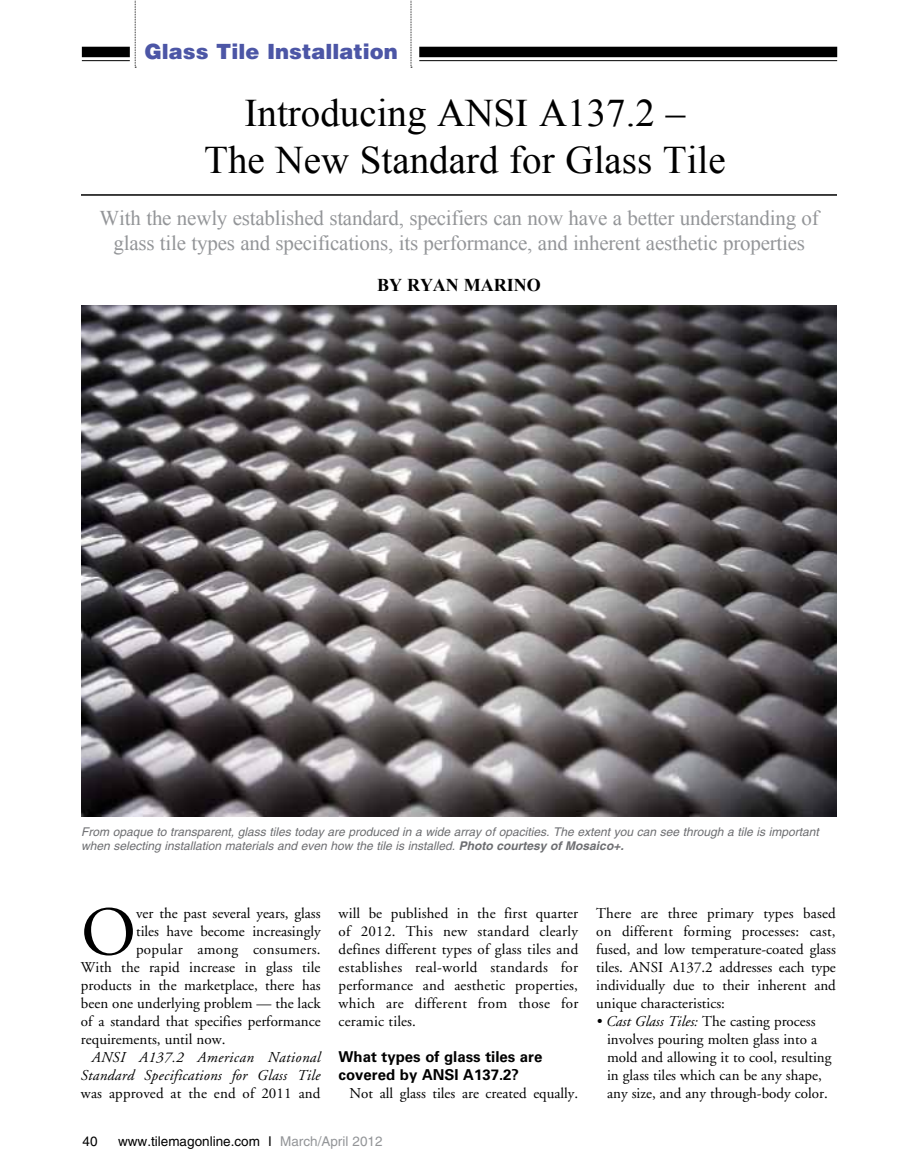
<style>
.page{position:relative;width:918px;height:1175px;background:#fff}
.page>*{position:absolute;margin:0;border:0;box-sizing:border-box;transform-origin:0 0}
.t1{font:69.3px "Adobe Garamond";color:#000}
.t2{font:39px/46.8px "Times New Roman";color:#000;text-align:center}
.t3{font:21px/25.2px "Times New Roman";letter-spacing:-.01em;color:#939598;text-align:center}
.t4{font:900 21px "Helvetica";color:#4c56a6}
.t5{font:700 18px "Times New Roman";color:#000}
.t6{font:15px/18px "Adobe Garamond";color:#000;text-align:justify}
.t7{font:italic 15px/18px "Adobe Garamond";letter-spacing:.02em;color:#000;text-align:right}
.t8{font:700 15px/18px "Univers";color:#000}
.t9{font:15px "Adobe Garamond";letter-spacing:.02em;color:#000}
.t10{font:13.5px "Helvetica";color:#000}
.t11{font:italic 12px/14.4px "Helvetica";color:#6d6e71}
.s1{font-weight:700}
.s2{color:#939598}
.s3{font-style:italic}
</style>
<div class="page">
<hr style="left:81px;top:194px;width:756px;height:2px;background:#000">
<img style="left:81px;top:305px;width:756px;height:511px">
<div style="left:82px;top:47px;width:48px;height:10px;background:#000"></div>
<svg style="left:135px;top:0;width:1px;height:68px"></svg>
<svg style="left:411px;top:0;width:1px;height:68px"></svg>
<div style="left:419px;top:47px;width:418px;height:10px;background:#000"></div>
<hr style="left:419px;top:60px;width:418px;height:1px;background:#000">
<hr style="left:82px;top:60px;width:48px;height:1px;background:#000">
<h3 class="t4" style="left:144px;top:37px;width:255px">Glass Tile Installation</h3>
<h2 class="t2" style="left:204px;top:89px;width:523px">Introducing ANSI A137.2 –<br>The New Standard for Glass Tile</h2>
<h3 class="t3" style="left:100px;top:205px;width:721px">With the newly established standard, specifiers can now have a better understanding of glass tile types and specifications, its performance, and inherent aesthetic properties</h3>
<p class="t5" style="left:377px;top:272px;width:165px">BY RYAN MARINO</p>
<p class="t11" style="left:81px;top:824px;width:739px">From opaque to transparent, glass tiles today are produced in a wide array of opacities. The extent you can see through a tile is important when selecting installation materials and even how the tile is installed. <span class="s1">Photo courtesy of Mosaico+.</span></p>
<h1 class="t1" style="left:81px;top:895px;width:57px">O</h1>
<p class="t6" style="left:136px;top:905px;width:186px">ver the past several years, glass</p>
<p class="t6" style="left:136px;top:923px;width:186px">tiles have become increasingly</p>
<p class="t9" style="left:136px;top:941px;width:186px">popular among consumers.</p>
<p class="t6" style="left:81px;top:959px;width:241px">With the rapid increase in glass tile</p>
<p class="t6" style="left:81px;top:977px;width:241px">products in the marketplace, there has</p>
<p class="t6" style="left:81px;top:995px;width:241px">been one underlying problem — the lack</p>
<p class="t6" style="left:81px;top:1013px;width:241px">of a standard that specifies performance</p>
<p class="t6" style="left:81px;top:1031px;width:146px">requirements, until now.</p>
<p class="t7" style="left:81px;top:1049px;width:241px">ANSI A137.2 American National<br>Standard Specifications for Glass Tile</p>
<p class="t6" style="left:81px;top:1085px;width:241px">was approved at the end of 2011 and</p>
<p class="t6" style="left:339px;top:905px;width:241px">will be published in the first quarter of 2012. This new standard clearly defines different types of glass tiles and establishes real-world standards for performance and aesthetic properties, which are different from those for ceramic tiles.</p>
<p class="t8" style="left:339px;top:1048px;width:205px">What types of glass tiles are covered by ANSI A137.2?</p>
<p class="t6" style="left:349px;top:1085px;width:230px">Not all glass tiles are created equally.</p>
<p class="t10" style="left:82px;top:1133px;width:17px">40</p>
<p class="t10" style="left:118px;top:1133px;width:266px">www.tilemagonline.com I <span class="s2">March/April 2012</span></p>
<p class="t6" style="left:596px;top:905px;width:241px">There are three primary types based on different forming processes: cast, fused, and low temperature-coated glass tiles. ANSI A137.2 addresses each type individually due to their inherent and unique characteristics:</p>
<p class="t6" style="left:607px;top:1013px;width:226px;text-align:left;text-indent:-11px"><span class="s3">• Cast Glass Tiles:</span> The casting process involves pouring molten glass into a mold and allowing it to cool, resulting in glass tiles which can be any shape, any size, and any through-body color.</p>
</div>
